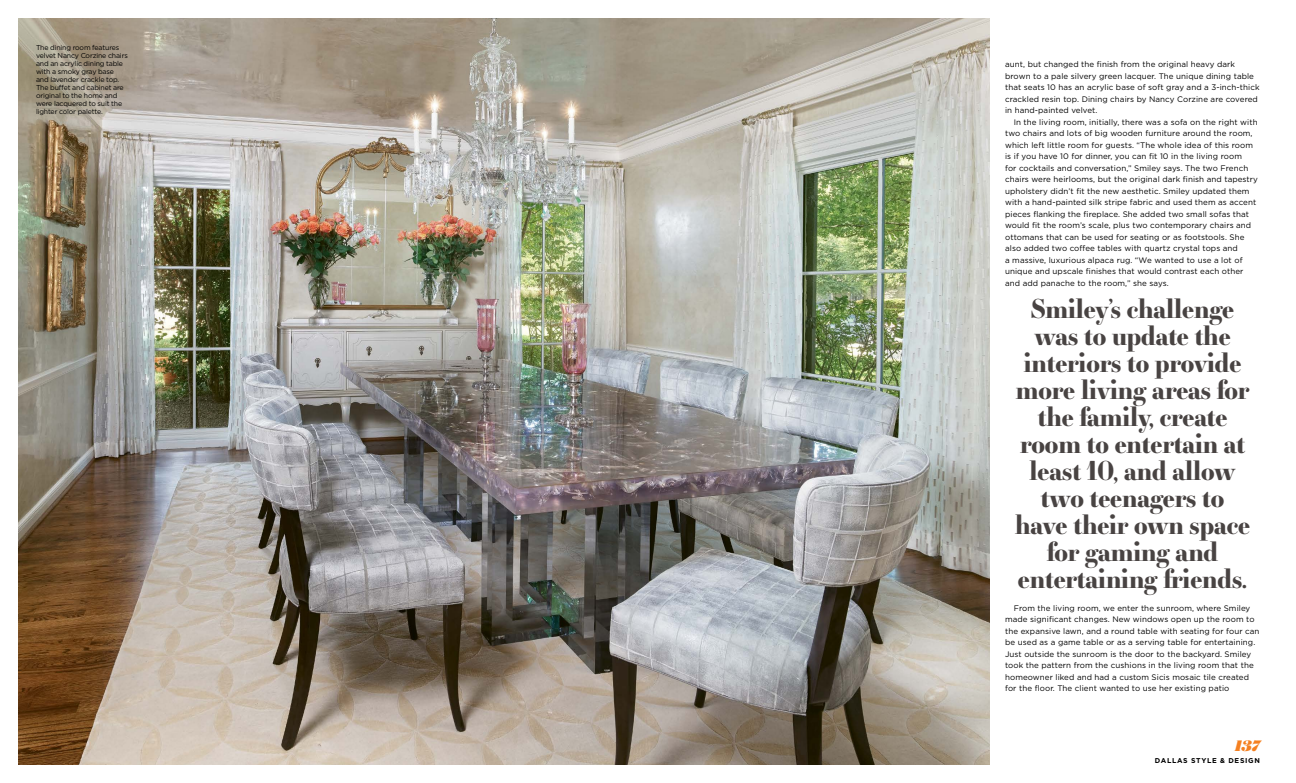
<style>
.page{position:relative;width:1296px;height:783px;background:#fff}
.page>*{position:absolute;margin:0;border:0;box-sizing:border-box;transform-origin:0 0}
.t1{font:700 26px/27px "Essonnes Display";letter-spacing:-.03em;color:#484342;text-align:center}
.t2{font:italic 900 16px "Austin";color:#f58020}
.t3{font:8px/11.5px "Gotham";letter-spacing:.01em;color:#000}
.t4{font:7px/8px "Gotham";letter-spacing:-.02em;color:#000}
.t5{font:700 7px "Gotham";letter-spacing:.1em;color:#000}
</style>
<div class="page">
<img style="left:18px;top:18px;width:972px;height:747px">
<p class="t4" style="left:36px;top:43px;width:93px">The dining room features velvet Nancy Corzine chairs and an acrylic dining table with a smoky gray base and lavender crackle top.<br>The buffet and cabinet are original to the home and were lacquered to suit the lighter color palette.</p>
<p class="t3" style="left:1005px;top:58px;width:256px">aunt, but changed the finish from the original heavy dark brown to a pale silvery green lacquer. The unique dining table that seats 10 has an acrylic base of soft gray and a 3-inch-thick crackled resin top. Dining chairs by Nancy Corzine are covered in hand-painted velvet.</p>
<p class="t3" style="left:1005px;top:116px;width:254px;text-indent:9px">In the living room, initially, there was a sofa on the right with two chairs and lots of big wooden furniture around the room, which left little room for guests. “The whole idea of this room is if you have 10 for dinner, you can fit 10 in the living room<br>for cocktails and conversation,” Smiley says. The two French chairs were heirlooms, but the original dark finish and tapestry upholstery didn’t fit the new aesthetic. Smiley updated them with a hand-painted silk stripe fabric and used them as accent pieces flanking the fireplace. She added two small sofas that would fit the room’s scale, plus two contemporary chairs and ottomans that can be used for seating or as footstools. She also added two coffee tables with quartz crystal tops and<br>a massive, luxurious alpaca rug. “We wanted to use a lot of unique and upscale finishes that would contrast each other and add panache to the room,” she says.</p>
<h1 class="t1" style="left:1015px;top:294px;width:237px">Smiley’s challenge was to update the interiors to provide more living areas for the family, create room to entertain at least 10, and allow two teenagers to have their own space for gaming and entertaining friends.</h1>
<p class="t3" style="left:1005px;top:602px;width:256px;text-indent:9px">From the living room, we enter the sunroom, where Smiley made significant changes. New windows open up the room to the expansive lawn, and a round table with seating for four can be used as a game table or as a serving table for entertaining.<br>Just outside the sunroom is the door to the backyard. Smiley took the pattern from the cushions in the living room that the homeowner liked and had a custom Sicis mosaic tile created for the floor. The client wanted to use her existing patio</p>
<h2 class="t2" style="left:1235px;top:734px;width:27px">137</h2>
<p class="t5" style="left:1155px;top:756px;width:107px">DALLAS STYLE &amp; DESIGN</p>
</div>
